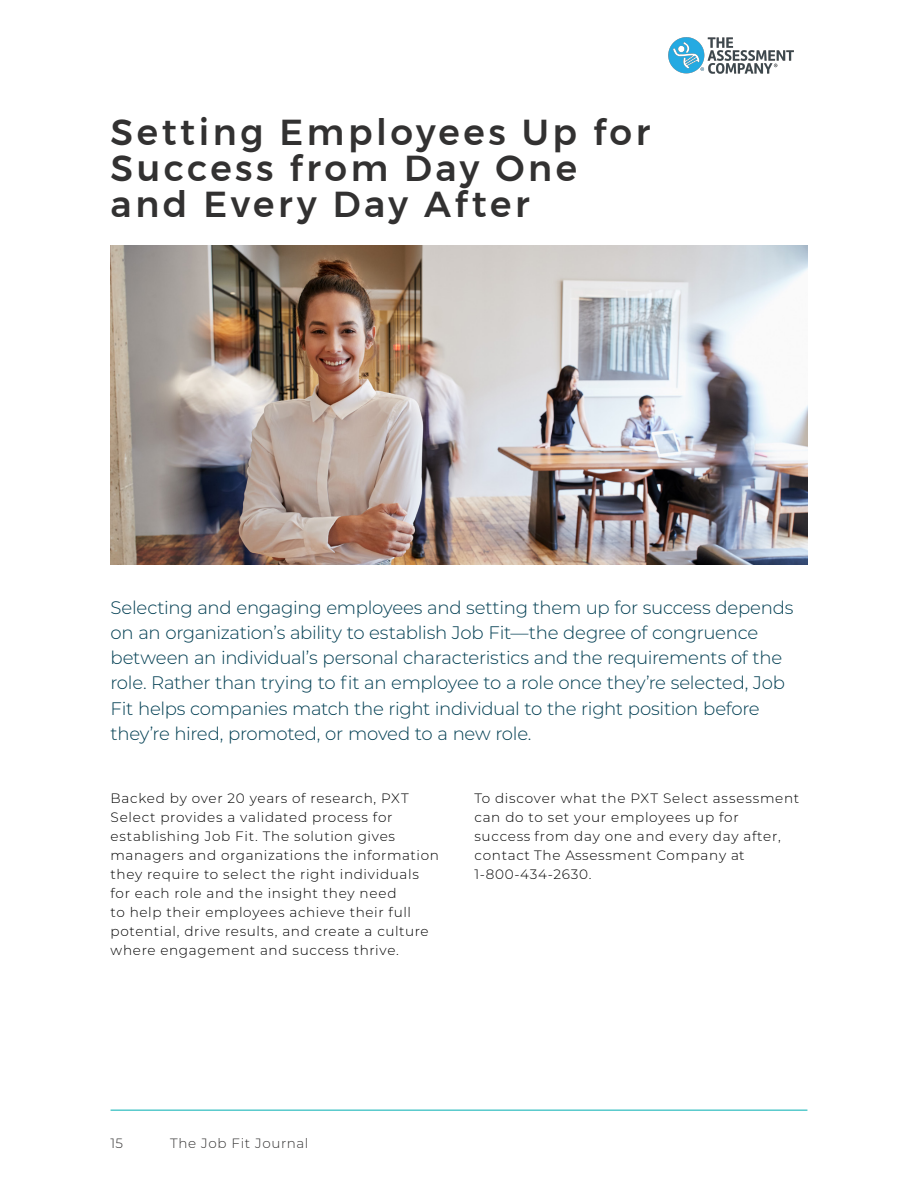
<style>
.page{position:relative;width:918px;height:1188px;background:#fff}
.page>*{position:absolute;margin:0;border:0;box-sizing:border-box;transform-origin:0 0}
.t1{font:500 36px/36px "Montserrat";letter-spacing:.1em;color:#323131}
.t2{font:300 18.15px/25.2px "Montserrat";letter-spacing:-.015em;color:#003e52}
.t3{font:300 13.65px/18.9px "Montserrat";letter-spacing:.05em;color:#000}
.t4{font:300 13.5px "Montserrat";letter-spacing:.05em;color:#323131}
</style>
<div class="page">
<hr style="left:111px;top:1110px;width:696px;height:1px;background:#00afb1">
<img style="left:111px;top:245px;width:696px;height:319px">
<img style="left:668px;top:37px;width:126px;height:37px">
<h1 class="t1" style="left:111px;top:114px;width:541px">Setting Employees Up for<br>Success from Day One and Every Day After</h1>
<p class="t2" style="left:111px;top:594px;width:684px">Selecting and engaging employees and setting them up for success depends on an organization’s ability to establish Job Fit—the degree of congruence between an individual’s personal characteristics and the requirements of the role. Rather than trying to fit an employee to a role once they’re selected, Job Fit helps companies match the right individual to the right position before they’re hired, promoted, or moved to a new role.</p>
<p class="t3" style="left:111px;top:789px;width:330px">Backed by over 20 years of research, PXT Select provides a validated process for establishing Job Fit. The solution gives managers and organizations the information they require to select the right individuals for each role and the insight they need<br>to help their employees achieve their full potential, drive results, and create a culture where engagement and success thrive.</p>
<p class="t3" style="left:474px;top:789px;width:326px">To discover what the PXT Select assessment can do to set your employees up for<br>success from day one and every day after, contact The Assessment Company at 1-800-434-2630.</p>
<p class="t4" style="left:111px;top:1134px;width:14px">15</p>
<p class="t4" style="left:170px;top:1134px;width:140px">The Job Fit Journal</p>
</div>
